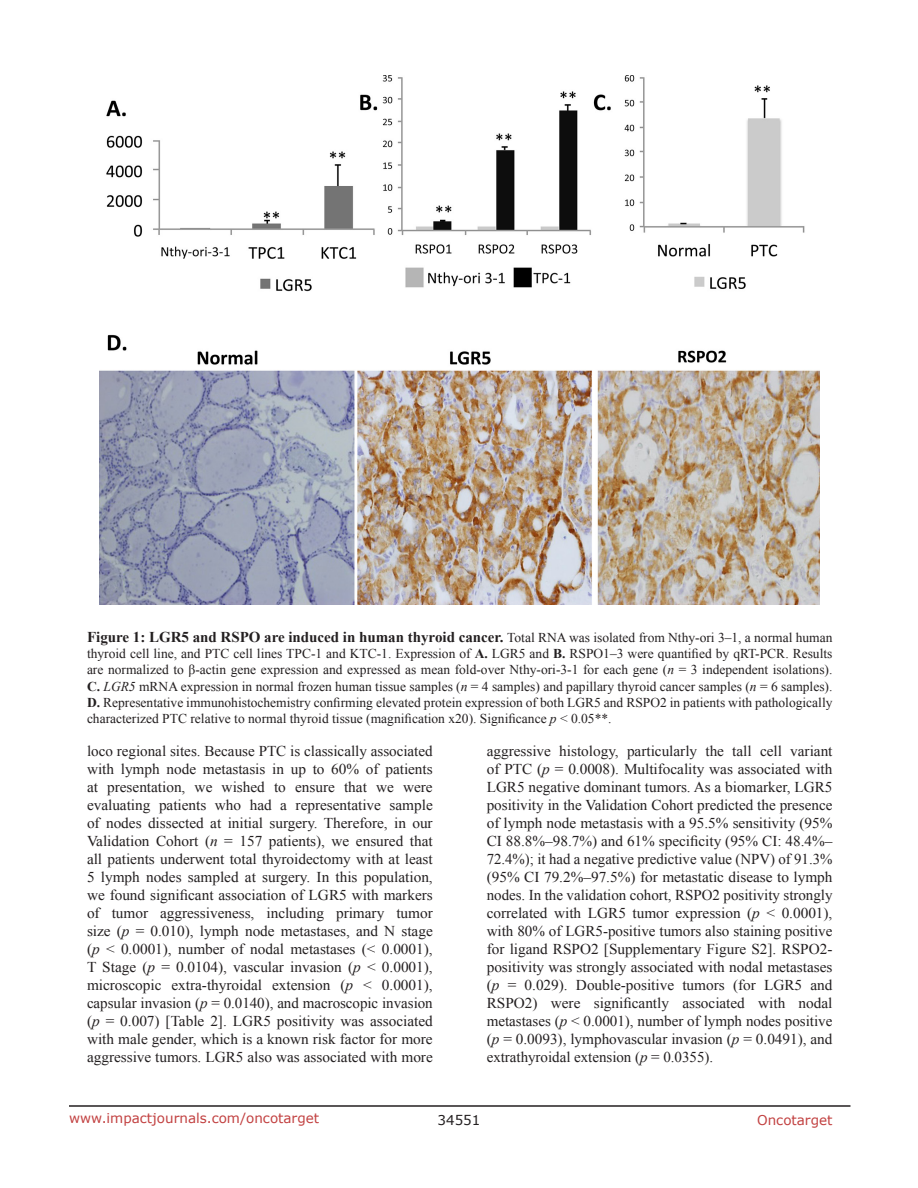
<style>
.page{position:relative;width:918px;height:1188px;background:#fff}
.page>*{position:absolute;margin:0;border:0;box-sizing:border-box;transform-origin:0 0}
.BodyText{font:15px/18px "Times New Roman";color:#231f20;text-align:justify}
.FigureText{font:700 15px "Times New Roman";color:#231f20}
.FigureText-2{font:13.5px/16.2px "Times New Roman";color:#231f20;text-align:justify}
.t1{font:13.5px "Verdana";color:#c24141}
.t2{font:13.5px "Verdana";color:#231f20}
.s1{font-weight:400;font-size:13.5px}
.s2{font-weight:700}
.s3{font-style:italic}
</style>
<div class="page">
<hr style="left:69px;top:1105px;width:781px;height:2px;background:#231f20">
<img style="left:100px;top:75px;width:720px;height:530px">
<p class="FigureText" style="left:87px;top:627px;width:747px">Figure 1: LGR5 and RSPO are induced in human thyroid cancer. <span class="s1">Total RNA was isolated from Nthy-ori 3–1, a normal human</span></p>
<p class="FigureText-2" style="left:87px;top:645px;width:747px">thyroid cell line, and PTC cell lines TPC-1 and KTC-1. Expression of <span class="s2">A.</span> LGR5 and <span class="s2">B.</span> RSPO1–3 were quantified by qRT-PCR. Results are normalized to β-actin gene expression and expressed as mean fold-over Nthy-ori-3-1 for each gene (<span class="s3">n</span> = 3 independent isolations).<br><span class="s2">C.</span> <span class="s3">LGR5</span> mRNA expression in normal frozen human tissue samples (<span class="s3">n</span> = 4 samples) and papillary thyroid cancer samples (<span class="s3">n</span> = 6 samples).<br><span class="s2">D.</span> Representative immunohistochemistry confirming elevated protein expression of both LGR5 and RSPO2 in patients with pathologically characterized PTC relative to normal thyroid tissue (magnification x20). Significance <span class="s3">p</span> &lt; 0.05**.</p>
<p class="BodyText" style="left:87px;top:742px;width:347px">loco regional sites. Because PTC is classically associated with lymph node metastasis in up to 60% of patients at presentation, we wished to ensure that we were evaluating patients who had a representative sample of nodes dissected at initial surgery. Therefore, in our Validation Cohort (<span class="s3">n</span> = 157 patients), we ensured that all patients underwent total thyroidectomy with at least 5 lymph nodes sampled at surgery. In this population, we found significant association of LGR5 with markers of tumor aggressiveness, including primary tumor size (<span class="s3">p</span> = 0.010), lymph node metastases, and N stage (<span class="s3">p</span> &lt; 0.0001), number of nodal metastases (&lt; 0.0001), T Stage (<span class="s3">p</span> = 0.0104), vascular invasion (<span class="s3">p</span> &lt; 0.0001), microscopic extra-thyroidal extension (<span class="s3">p</span> &lt; 0.0001), capsular invasion (<span class="s3">p</span> = 0.0140), and macroscopic invasion (<span class="s3">p</span> = 0.007) [Table 2]. LGR5 positivity was associated with male gender, which is a known risk factor for more aggressive tumors. LGR5 also was associated with more</p>
<p class="BodyText" style="left:487px;top:742px;width:347px">aggressive histology, particularly the tall cell variant of PTC (<span class="s3">p</span> = 0.0008). Multifocality was associated with LGR5 negative dominant tumors. As a biomarker, LGR5 positivity in the Validation Cohort predicted the presence of lymph node metastasis with a 95.5% sensitivity (95% CI 88.8%–98.7%) and 61% specificity (95% CI: 48.4%– 72.4%); it had a negative predictive value (NPV) of 91.3% (95% CI 79.2%–97.5%) for metastatic disease to lymph nodes. In the validation cohort, RSPO2 positivity strongly correlated with LGR5 tumor expression (<span class="s3">p</span> &lt; 0.0001), with 80% of LGR5-positive tumors also staining positive for ligand RSPO2 [Supplementary Figure S2]. RSPO2- positivity was strongly associated with nodal metastases (<span class="s3">p</span> = 0.029). Double-positive tumors (for LGR5 and RSPO2) were significantly associated with nodal metastases (<span class="s3">p</span> &lt; 0.0001), number of lymph nodes positive (<span class="s3">p</span> = 0.0093), lymphovascular invasion (<span class="s3">p</span> = 0.0491), and extrathyroidal extension (<span class="s3">p</span> = 0.0355).</p>
<p class="t1" style="left:69px;top:1109px;width:252px">www.impactjournals.com/oncotarget</p>
<p class="t2" style="left:438px;top:1111px;width:44px">34551</p>
<p class="t1" style="left:757px;top:1111px;width:77px">Oncotarget</p>
</div>
